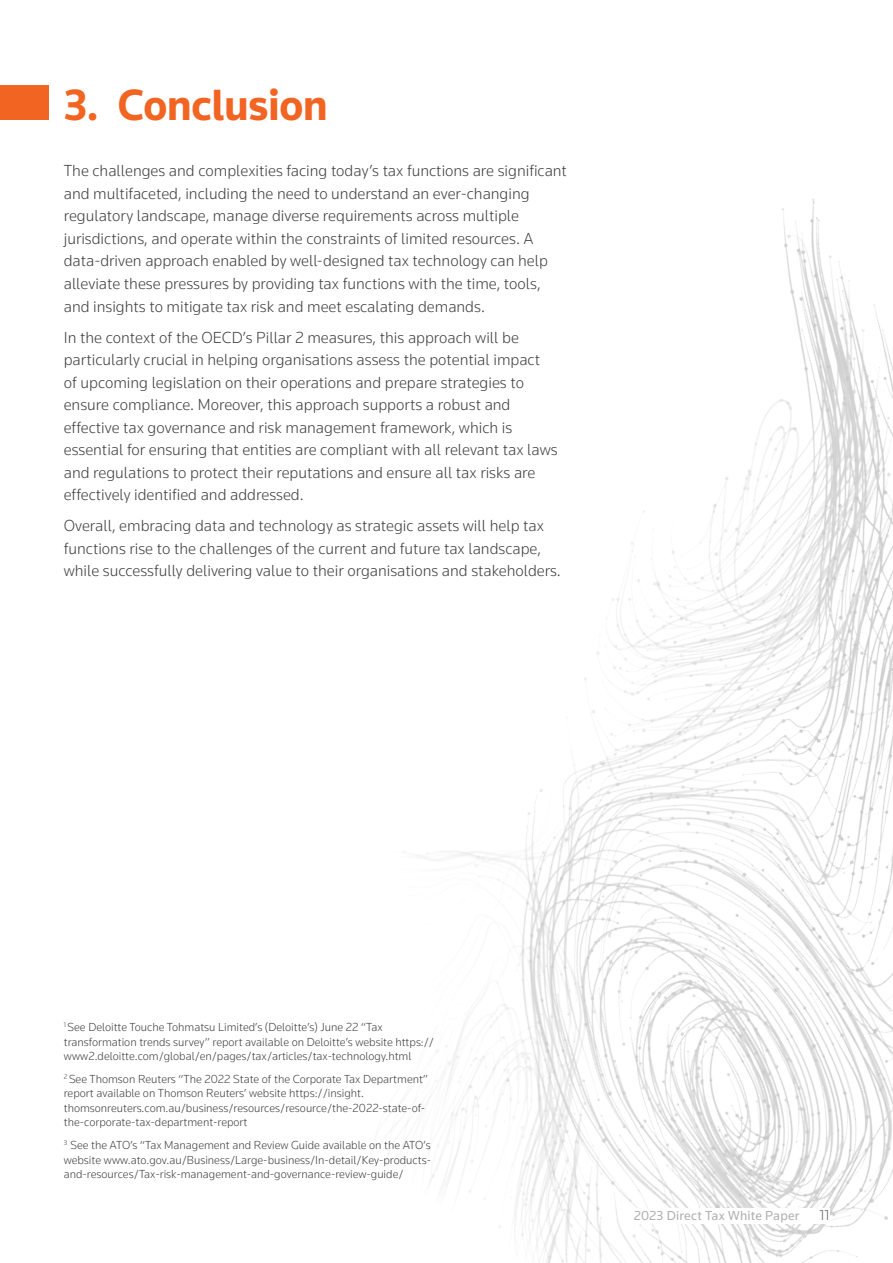
<style>
.page{position:relative;width:893px;height:1263px;background:#fff}
.page>*{position:absolute;margin:0;border:0;box-sizing:border-box;transform-origin:0 0}
.t1{font:700 45px "Knowledge 2017";letter-spacing:-.01em;color:#f26421}
.t2{font:300 16.5px/22.5px "Knowledge 2017";color:#404040}
.t3{font:300 15px "Knowledge";color:#666}
.t4{font:13.5px "Knowledge";letter-spacing:.015em;color:#afafaf}
.t5{font:300 12px/14.4px "Knowledge 2017";color:#404040}
</style>
<div class="page">
<div style="left:0;top:85px;width:49px;height:35px;background:#f26421"></div>
<img style="left:374px;top:199px;width:519px;height:1064px">
<div style="left:632px;top:1208px;width:198px;height:16px;background:#fff"></div>
<h1 class="t1" style="left:64px;top:77px;width:266px">3. Conclusion</h1>
<p class="t2" style="left:64px;top:159px;width:505px">The challenges and complexities facing today’s tax functions are significant and multifaceted, including the need to understand an ever-changing regulatory landscape, manage diverse requirements across multiple jurisdictions, and operate within the constraints of limited resources. A data-driven approach enabled by well-designed tax technology can help alleviate these pressures by providing tax functions with the time, tools, and insights to mitigate tax risk and meet escalating demands.</p>
<p class="t2" style="left:64px;top:325px;width:495px">In the context of the OECD’s Pillar 2 measures, this approach will be particularly crucial in helping organisations assess the potential impact<br>of upcoming legislation on their operations and prepare strategies to ensure compliance. Moreover, this approach supports a robust and effective tax governance and risk management framework, which is essential for ensuring that entities are compliant with all relevant tax laws and regulations to protect their reputations and ensure all tax risks are effectively identified and addressed.</p>
<p class="t2" style="left:64px;top:514px;width:499px">Overall, embracing data and technology as strategic assets will help tax functions rise to the challenges of the current and future tax landscape, while successfully delivering value to their organisations and stakeholders.</p>
<p class="t5" style="left:64px;top:1020px;width:372px"><sup>1</sup> See Deloitte Touche Tohmatsu Limited’s (Deloitte’s) June 22 “Tax transformation trends survey” report available on Deloitte’s website https:// www2.deloitte.com/global/en/pages/tax/articles/tax-technology.html</p>
<p class="t5" style="left:64px;top:1071px;width:366px"><sup>2</sup> See Thomson Reuters “The 2022 State of the Corporate Tax Department” report available on Thomson Reuters’ website https://insight. thomsonreuters.com.au/business/resources/resource/the-2022-state-of&shy;the-corporate-tax-department-report</p>
<p class="t5" style="left:64px;top:1138px;width:369px;text-align:justify"><sup>3</sup> See the ATO’s “Tax Management and Review Guide available on the ATO’s website www.ato.gov.au/Business/Large-business/In-detail/Key-products&shy;and-resources/Tax-risk-management-and-governance-review-guide/</p>
<p class="t4" style="left:634px;top:1207px;width:167px">2023 Direct Tax White Paper</p>
<p class="t3" style="left:819px;top:1206px;width:11px">11</p>
</div>
